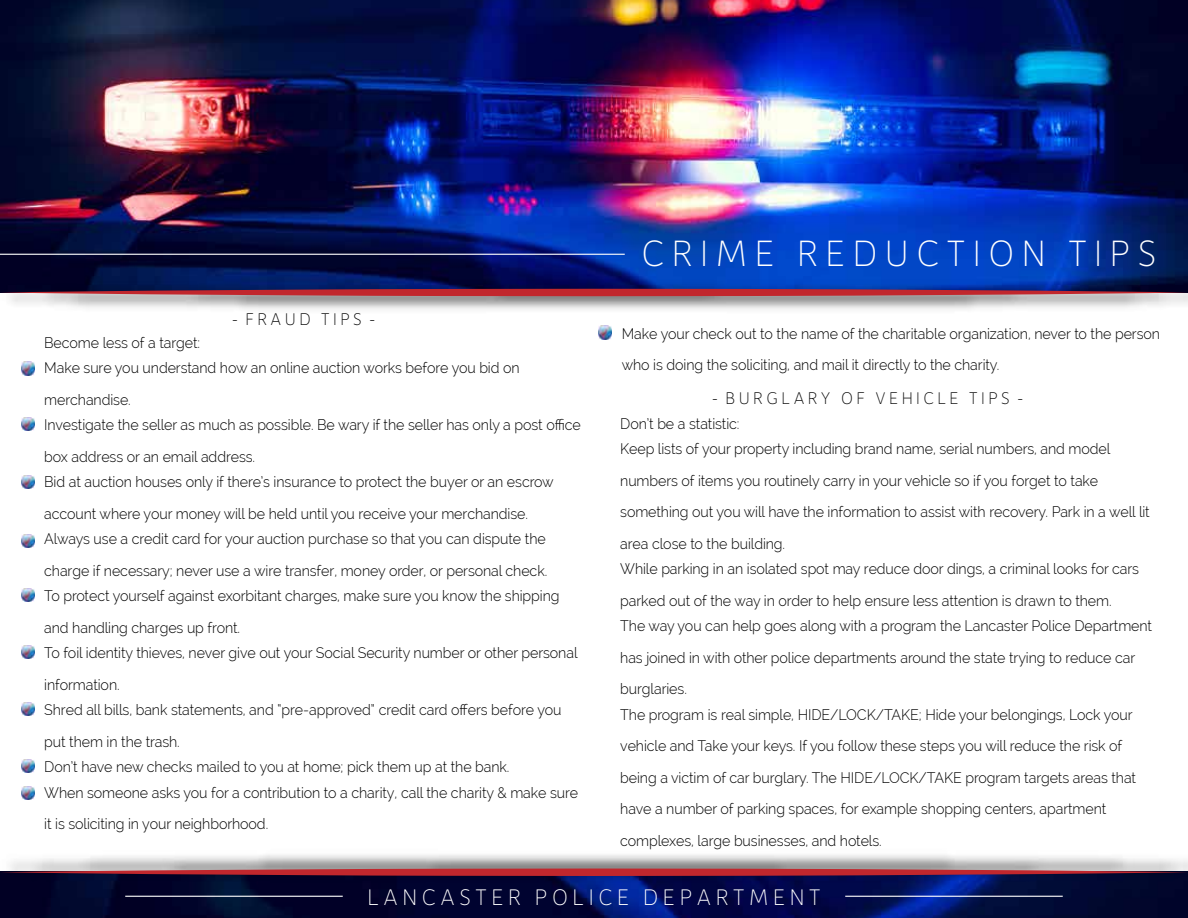
<style>
.page{position:relative;width:1188px;height:918px;background:#fff}
.page>*{position:absolute;margin:0;border:0;box-sizing:border-box;transform-origin:0 0}
.t1{font:100 39px "Depot New";color:#fff}
.t2{font:100 24px "Depot New";color:#fff}
.t3{font:100 18px "Depot New";color:#000}
.t4{font:300 15px/25.5px "Raleway";letter-spacing:-.005em;color:#000;scale:.95 1}
</style>
<div class="page">
<img style="left:0;top:0;width:1188px;height:278px">
<img style="left:0;top:888px;width:1188px;height:30px">
<img style="left:0;top:278px;width:1188px;height:32px">
<svg style="left:0;top:289px;width:1188px;height:7px"></svg>
<img style="left:0;top:855px;width:1188px;height:33px">
<svg style="left:0;top:869px;width:1188px;height:7px"></svg>
<hr style="left:845px;top:896px;width:218px;height:1px;background:#fff">
<hr style="left:125px;top:896px;width:218px;height:1px;background:#fff">
<hr style="left:0;top:254px;width:625px;height:1px;background:#fff">
<img style="left:21px;top:362px;width:14px;height:13px">
<img style="left:598px;top:326px;width:14px;height:13px">
<img style="left:21px;top:417px;width:14px;height:14px">
<img style="left:21px;top:476px;width:14px;height:13px">
<img style="left:21px;top:534px;width:14px;height:14px">
<img style="left:21px;top:588px;width:14px;height:14px">
<img style="left:21px;top:645px;width:14px;height:13px">
<img style="left:21px;top:702px;width:14px;height:14px">
<img style="left:21px;top:759px;width:14px;height:13px">
<img style="left:21px;top:786px;width:14px;height:14px">
<p class="t3" style="left:231px;top:307px;width:146px">- F R A U D T I P S -</p>
<p class="t4" style="left:44px;top:330px;width:502px">Become less of a target:<br>Make sure you understand how an online auction works before you bid on</p>
<p class="t4" style="left:44px;top:387px;width:566px">merchandise.<br>Investigate the seller as much as possible. Be wary if the seller has only a post office</p>
<p class="t4" style="left:44px;top:444px;width:538px">box address or an email address.<br>Bid at auction houses only if there’s insurance to protect the buyer or an escrow</p>
<p class="t4" style="left:44px;top:501px;width:529px">account where your money will be held until you receive your merchandise.<br>Always use a credit card for your auction purchase so that you can dispute the</p>
<p class="t4" style="left:44px;top:558px;width:544px">charge if necessary; never use a wire transfer, money order, or personal check.<br>To protect yourself against exorbitant charges, make sure you know the shipping</p>
<p class="t4" style="left:44px;top:615px;width:563px">and handling charges up front.<br>To foil identity thieves, never give out your Social Security number or other personal</p>
<p class="t4" style="left:44px;top:672px;width:546px">information.<br>Shred all bills, bank statements, and “pre-approved” credit card offers before you</p>
<p class="t4" style="left:44px;top:729px;width:564px">put them in the trash.<br>Don’t have new checks mailed to you at home; pick them up at the bank.<br>When someone asks you for a contribution to a charity, call the charity &amp; make sure</p>
<p class="t4" style="left:44px;top:811px;width:237px">it is soliciting in your neighborhood.</p>
<h1 class="t1" style="left:642px;top:228px;width:516px">C R I M E R E D U C T I O N T I P S</h1>
<p class="t4" style="left:622px;top:318px;width:568px;line-height:31.5px">Make your check out to the name of the charitable organization, never to the person who is doing the soliciting, and mail it directly to the charity.</p>
<p class="t3" style="left:711px;top:386px;width:314px">- B U R G L A R Y O F V E H I C L E T I P S -</p>
<p class="t4" style="left:620px;top:411px;width:517px">Don’t be a statistic:<br>Keep lists of your property including brand name, serial numbers, and model</p>
<p class="t4" style="left:620px;top:465px;width:559px;line-height:31.5px">numbers of items you routinely carry in your vehicle so if you forget to take something out you will have the information to assist with recovery. Park in a well lit area close to the building.</p>
<p class="t4" style="left:620px;top:553px;width:548px;line-height:31.5px">While parking in an isolated spot may reduce door dings, a criminal looks for cars parked out of the way in order to help ensure less attention is drawn to them.</p>
<p class="t4" style="left:620px;top:610px;width:561px;line-height:31.5px">The way you can help goes along with a program the Lancaster Police Department has joined in with other police departments around the state trying to reduce car burglaries.</p>
<p class="t4" style="left:620px;top:699px;width:545px;line-height:31.5px">The program is real simple, HIDE/LOCK/TAKE; Hide your belongings, Lock your vehicle and Take your keys. If you follow these steps you will reduce the risk of being a victim of car burglary. The HIDE/LOCK/TAKE program targets areas that have a number of parking spaces, for example shopping centers, apartment complexes, large businesses, and hotels.</p>
<h2 class="t2" style="left:367px;top:881px;width:455px">L A N C A S T E R P O L I C E D E P A R T M E N T</h2>
</div>
